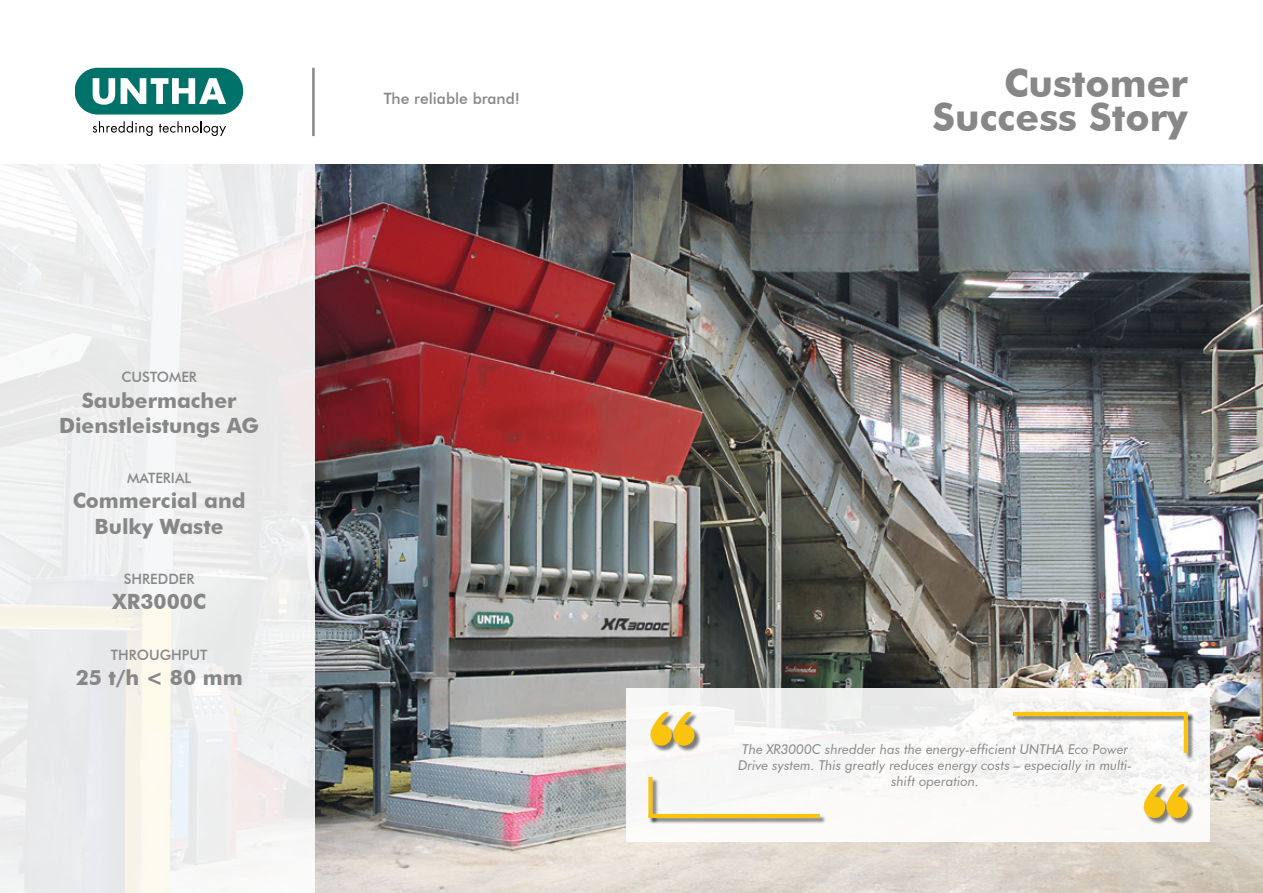
<style>
.page{position:relative;width:1263px;height:893px;background:#fff}
.page>*{position:absolute;margin:0;border:0;box-sizing:border-box;transform-origin:0 0}
.t1{font:700 38.85px/33.9px "Futura BT";color:#878787;text-align:right}
.t2{font:700 21px/25.2px "Futura BT";color:#878787;text-align:center}
.t3{font:500 15.6px "Futura BT";color:#878787}
.t4{font:500 14.25px "Futura BT";color:#878787}
.t5{font:italic 13.5px/16.2px "Futura BT";color:#878787;text-align:center}
</style>
<div class="page">
<img style="left:315px;top:164px;width:948px;height:729px">
<div style="left:75px;top:68px;width:168px;height:47px;background:#007269;border-radius:23px"></div>
<svg style="left:93px;top:78px;width:22px;height:27px"></svg>
<svg style="left:121px;top:78px;width:105px;height:26px"></svg>
<svg style="left:93px;top:121px;width:60px;height:15px"></svg>
<svg style="left:159px;top:121px;width:67px;height:15px"></svg>
<hr style="left:312px;top:68px;width:3px;height:68px;background:#878787">
<svg style="left:0;top:164px;width:315px;height:729px;fill:#eee"></svg>
<div style="left:626px;top:688px;width:584px;height:154px;background:linear-gradient(to bottom,#f1f1f1,#fcfbfa)"></div>
<div style="left:651px;top:713px;width:50px;height:39px;background:#000;opacity:.5"></div>
<svg style="left:650px;top:711px;width:44px;height:35px"></svg>
<div style="left:1145px;top:785px;width:49px;height:40px;background:#000;opacity:.5"></div>
<svg style="left:1144px;top:783px;width:44px;height:35px"></svg>
<div style="left:649px;top:778px;width:10px;height:46px;background:#000;opacity:.5"></div>
<svg style="left:648px;top:777px;width:4px;height:37px"></svg>
<div style="left:650px;top:815px;width:177px;height:10px;background:#000;opacity:.5"></div>
<hr style="left:648px;top:814px;width:172px;height:4px;background:#fac30e">
<div style="left:1014px;top:713px;width:180px;height:10px;background:#000;opacity:.5"></div>
<svg style="left:1013px;top:712px;width:171px;height:4px"></svg>
<div style="left:1185px;top:713px;width:9px;height:47px;background:#000;opacity:.5"></div>
<svg style="left:1184px;top:712px;width:4px;height:41px"></svg>
<div style="left:721px;top:725px;width:426px;height:81px;background:#f8f7f6"></div>
<p class="t4" style="left:121px;top:369px;width:77px">CUSTOMER</p>
<h2 class="t2" style="left:59px;top:387px;width:202px">Saubermacher<br>Dienstleistungs AG</h2>
<p class="t4" style="left:127px;top:469px;width:65px">MATERIAL</p>
<h2 class="t2" style="left:73px;top:488px;width:174px">Commercial and<br>Bulky Waste</h2>
<p class="t4" style="left:124px;top:570px;width:72px">SHREDDER</p>
<h2 class="t2" style="left:112px;top:589px;width:95px">XR3000C</h2>
<p class="t4" style="left:111px;top:646px;width:98px">THROUGHPUT</p>
<h2 class="t2" style="left:76px;top:665px;width:168px">25 t/h &lt; 80 mm</h2>
<p class="t3" style="left:384px;top:89px;width:138px">The reliable brand!</p>
<h1 class="t1" style="left:932px;top:66px;width:257px">Customer<br>Success Story</h1>
<p class="t5" style="left:738px;top:741px;width:395px">The XR3000C shredder has the energy-efficient UNTHA Eco Power<br>Drive system. This greatly reduces energy costs – especially in multi&shy;shift operation.</p>
</div>
